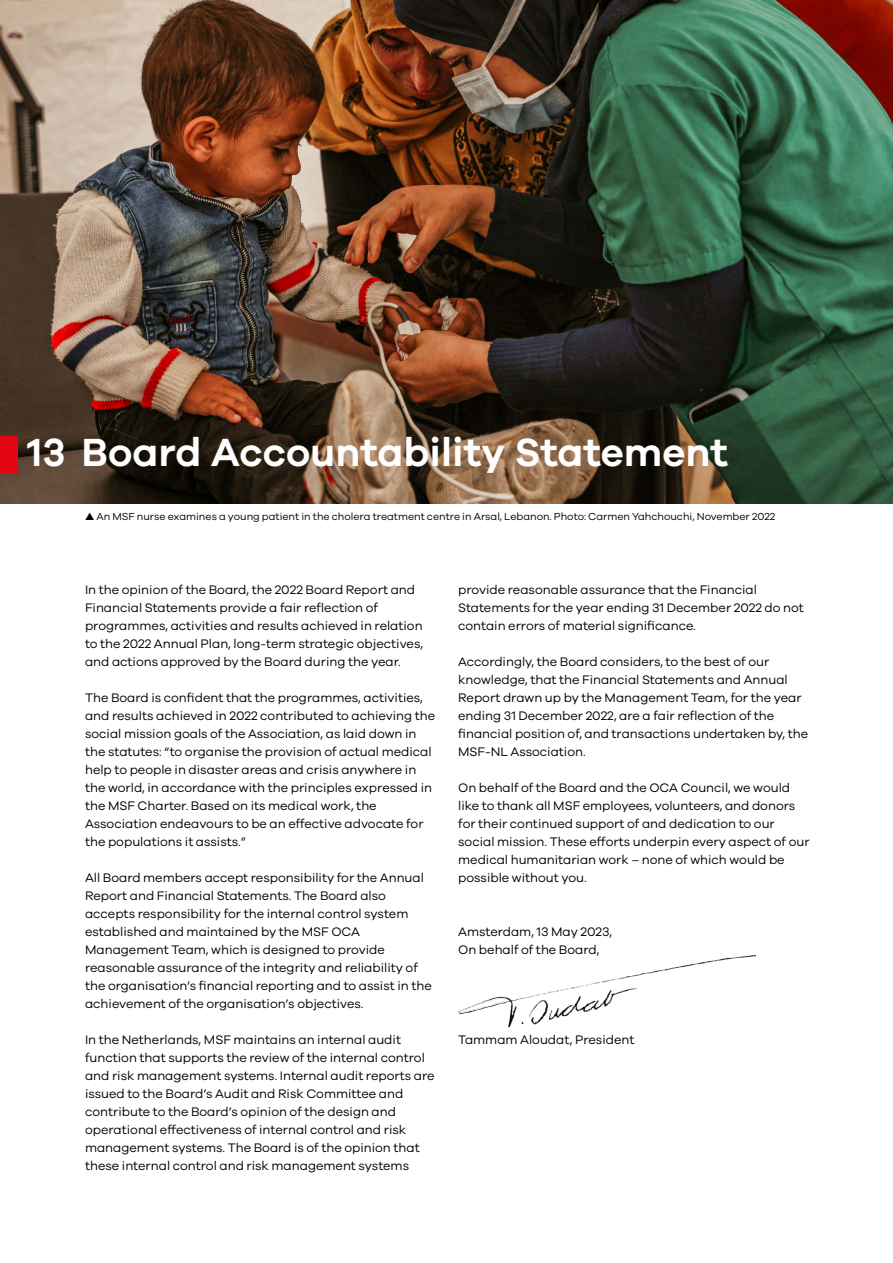
<style>
.page{position:relative;width:893px;height:1263px;background:#fff}
.page>*{position:absolute;margin:0;border:0;box-sizing:border-box;transform-origin:0 0}
.t1{font:600 40.5px "Galano Grotesque";color:#fff}
.t2{font:12.75px/18px "Galano Grotesque";color:#000}
.t3{font:10.5px "Galano Grotesque";color:#000}
</style>
<div class="page">
<img style="left:0;top:0;width:893px;height:503px">
<img style="left:458px;top:956px;width:297px;height:70px">
<div style="left:0;top:436px;width:17px;height:38px;background:#e30613"></div>
<h1 class="t1" style="left:27px;top:427px;width:702px">13 Board Accountability Statement</h1>
<p class="t3" style="left:85px;top:510px;width:692px">▲ An MSF nurse examines a young patient in the cholera treatment centre in Arsal, Lebanon. Photo: Carmen Yahchouchi, November 2022</p>
<p class="t2" style="left:85px;top:580px;width:339px">In the opinion of the Board, the 2022 Board Report and Financial Statements provide a fair reflection of programmes, activities and results achieved in relation to the 2022 Annual Plan, long-term strategic objectives, and actions approved by the Board during the year.</p>
<p class="t2" style="left:85px;top:688px;width:352px">The Board is confident that the programmes, activities, and results achieved in 2022 contributed to achieving the social mission goals of the Association, as laid down in the statutes: “to organise the provision of actual medical help to people in disaster areas and crisis anywhere in the world, in accordance with the principles expressed in the MSF Charter. Based on its medical work, the Association endeavours to be an effective advocate for the populations it assists.”</p>
<p class="t2" style="left:85px;top:868px;width:348px">All Board members accept responsibility for the Annual Report and Financial Statements. The Board also accepts responsibility for the internal control system established and maintained by the MSF OCA Management Team, which is designed to provide reasonable assurance of the integrity and reliability of the organisation’s financial reporting and to assist in the achievement of the organisation’s objectives.</p>
<p class="t2" style="left:85px;top:1030px;width:351px">In the Netherlands, MSF maintains an internal audit function that supports the review of the internal control and risk management systems. Internal audit reports are issued to the Board’s Audit and Risk Committee and contribute to the Board’s opinion of the design and operational effectiveness of internal control and risk management systems. The Board is of the opinion that these internal control and risk management systems</p>
<p class="t2" style="left:458px;top:580px;width:347px">provide reasonable assurance that the Financial<br>Statements for the year ending 31 December 2022 do not contain errors of material significance.</p>
<p class="t2" style="left:458px;top:652px;width:352px">Accordingly, the Board considers, to the best of our knowledge, that the Financial Statements and Annual Report drawn up by the Management Team, for the year ending 31 December 2022, are a fair reflection of the financial position of, and transactions undertaken by, the MSF-NL Association.</p>
<p class="t2" style="left:458px;top:778px;width:353px">On behalf of the Board and the OCA Council, we would like to thank all MSF employees, volunteers, and donors for their continued support of and dedication to our social mission. These efforts underpin every aspect of our medical humanitarian work – none of which would be possible without you.</p>
<p class="t2" style="left:458px;top:922px;width:155px">Amsterdam, 13 May 2023,<br>On behalf of the Board,</p>
<p class="t2" style="left:458px;top:1030px;width:178px">Tammam Aloudat, President</p>
</div>
